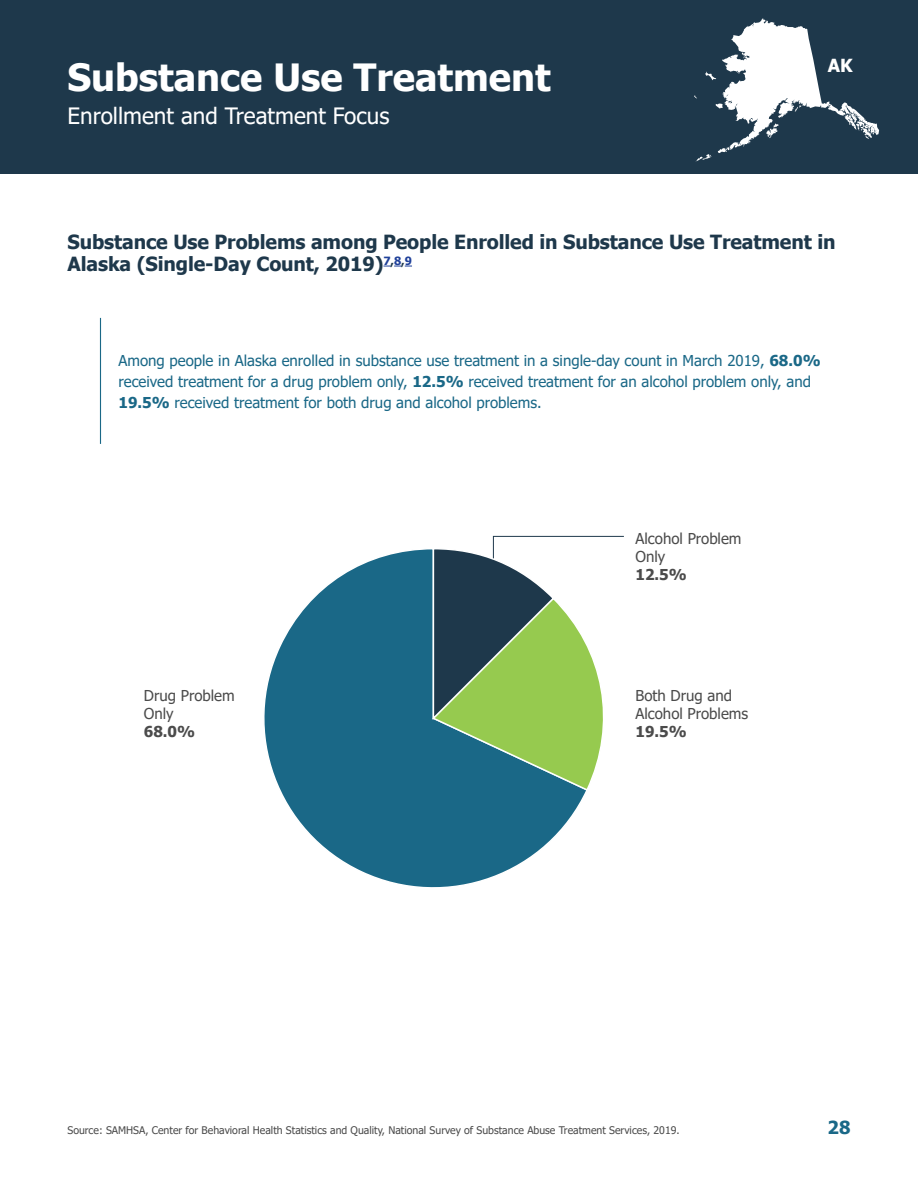
<style>
.page{position:relative;width:918px;height:1188px;background:#fff}
.page>*{position:absolute;margin:0;border:0;box-sizing:border-box;transform-origin:0 0}
.t1{font:700 37.5px "Tahoma";color:#fff}
.t2{font:22.5px "Tahoma";color:#fff}
.t3{font:700 19.5px/22.5px "Tahoma";letter-spacing:-.005em;color:#1e384b}
.t4{font:700 18px "Tahoma";color:#1a6887}
.t5{font:700 18px "Tahoma";color:#fff}
.t6{font:15px/21px "Tahoma";color:#1a6887}
.t7{font:15px/18px "Tahoma";color:#4b4b4b}
.t8{font:700 15px "Tahoma";color:#4b4b4b}
.t9{font:10.5px "Tahoma";color:#4b4b4b}
.s1{font-weight:700}
</style>
<div class="page">
<div style="left:0;top:0;width:918px;height:174px;background:#1e384b"></div>
<svg style="left:694px;top:18px;width:185px;height:144px"></svg>
<svg style="left:383px;top:266px;width:29px;height:1px"></svg>
<hr style="left:100px;top:318px;width:1px;height:126px;background:#1a6887">
<img style="left:264px;top:535px;width:360px;height:353px">
<h1 class="t1" style="left:68px;top:51px;width:485px">Substance Use Treatment</h1>
<h3 class="t2" style="left:68px;top:101px;width:323px">Enrollment and Treatment Focus</h3>
<p class="t5" style="left:828px;top:53px;width:26px">AK</p>
<p class="t3" style="left:68px;top:231px;width:770px">Substance Use Problems among People Enrolled in Substance Use Treatment in<br>Alaska (Single-Day Count, 2019)<sup>7</sup><sup>,</sup><sup>8</sup><sup>,</sup><sup>9</sup></p>
<p class="t6" style="left:118px;top:351px;width:704px">Among people in Alaska enrolled in substance use treatment in a single-day count in March 2019, <span class="s1">68.0% </span>received treatment for a drug problem only, <span class="s1">12.5%</span> received treatment for an alcohol problem only, and<br><span class="s1">19.5%</span> received treatment for both drug and alcohol problems.</p>
<p class="t7" style="left:144px;top:688px;width:92px">Drug Problem<br>Only</p>
<p class="t8" style="left:144px;top:721px;width:53px">68.0%</p>
<p class="t7" style="left:636px;top:530px;width:108px">Alcohol Problem<br>Only</p>
<p class="t8" style="left:636px;top:564px;width:53px">12.5%</p>
<p class="t7" style="left:636px;top:688px;width:114px">Both Drug and<br>Alcohol Problems</p>
<p class="t8" style="left:635px;top:721px;width:53px">19.5%</p>
<p class="t9" style="left:68px;top:1123px;width:614px">Source: SAMHSA, Center for Behavioral Health Statistics and Quality, National Survey of Substance Abuse Treatment Services, 2019.</p>
<p class="t4" style="left:828px;top:1115px;width:24px">28</p>
</div>
